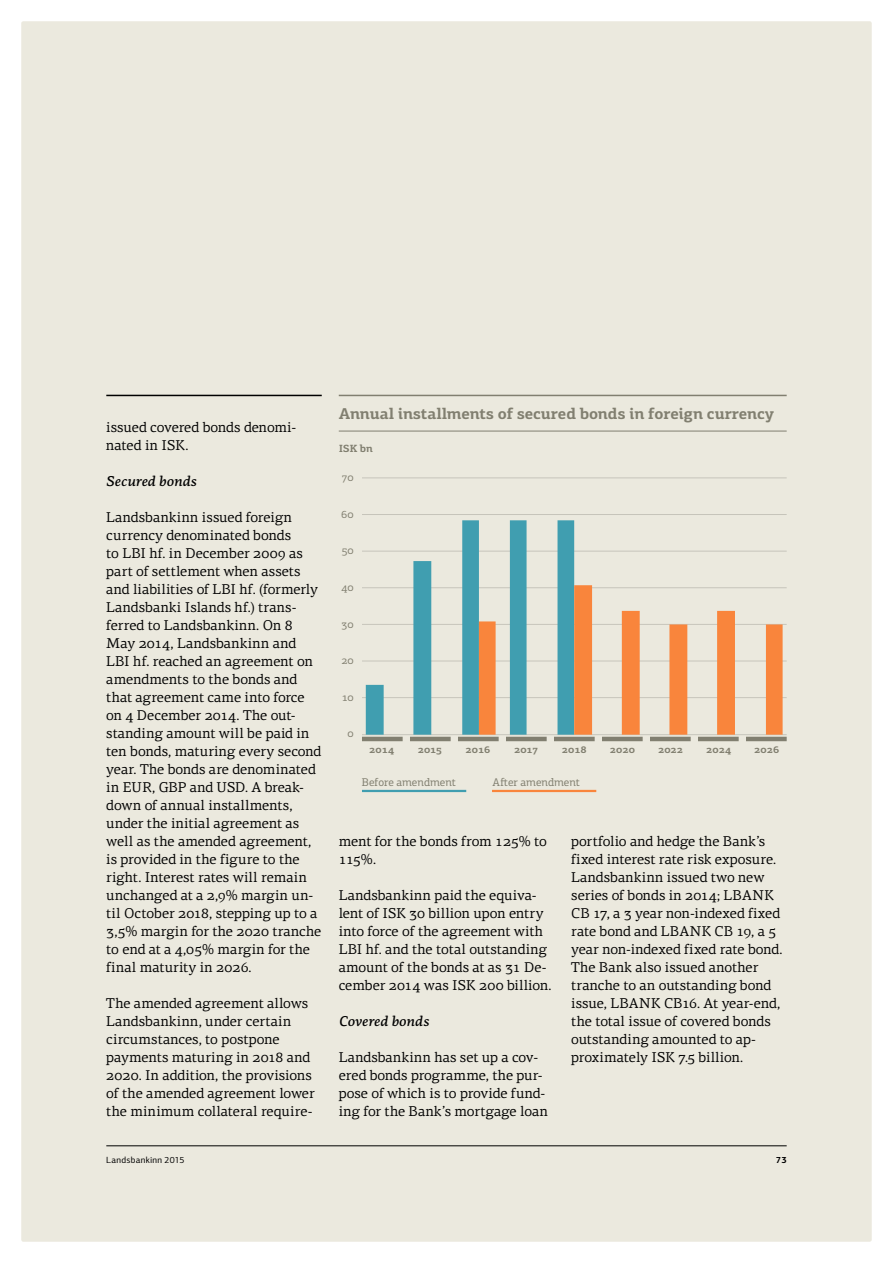
<style>
.page{position:relative;width:893px;height:1263px;background:#fff}
.page>*{position:absolute;margin:0;border:0;box-sizing:border-box;transform-origin:0 0}
.t1{font:700 15.75px "LB Centro Slab";letter-spacing:-.01em;color:#817f70}
.t2{font:14.25px/18px "LB Centro Serif";color:#000}
.t3{font:italic 500 14.25px "LB Centro Serif";color:#000}
.t4{font:11.25px "LB Centro Slab";color:#817f70}
.t5{font:700 10.5px "LB Centro Slab";color:#817f70}
.t6{font:9px "LB Centro Sans";letter-spacing:.03em;color:#000}
.t7{font:700 9px "LB Centro Sans";color:#000}
</style>
<div class="page">
<div style="left:21px;top:21px;width:851px;height:1221px;background:#ebe9de;border-radius:2px"></div>
<hr style="left:106px;top:1145px;width:681px;height:1px;background:#000">
<hr style="left:106px;top:395px;width:216px;height:1px;background:#000">
<hr style="left:339px;top:395px;width:448px;height:1px;background:#817f70">
<hr style="left:339px;top:431px;width:448px;height:1px;background:#817f70">
<hr style="left:362px;top:477px;width:425px;height:1px;background:#98978f">
<hr style="left:362px;top:514px;width:425px;height:1px;background:#98978f">
<hr style="left:362px;top:551px;width:425px;height:1px;background:#98978f">
<hr style="left:362px;top:587px;width:425px;height:1px;background:#98978f">
<hr style="left:362px;top:624px;width:425px;height:1px;background:#98978f">
<hr style="left:362px;top:661px;width:425px;height:1px;background:#98978f">
<hr style="left:362px;top:697px;width:425px;height:1px;background:#98978f">
<hr style="left:362px;top:734px;width:425px;height:1px;background:#98978f">
<hr style="left:362px;top:737px;width:41px;height:4px;background:#817f70">
<hr style="left:410px;top:737px;width:41px;height:4px;background:#817f70">
<hr style="left:458px;top:737px;width:41px;height:4px;background:#817f70">
<hr style="left:506px;top:737px;width:41px;height:4px;background:#817f70">
<hr style="left:554px;top:737px;width:41px;height:4px;background:#817f70">
<hr style="left:602px;top:737px;width:41px;height:4px;background:#817f70">
<hr style="left:650px;top:737px;width:41px;height:4px;background:#817f70">
<hr style="left:698px;top:737px;width:41px;height:4px;background:#817f70">
<hr style="left:746px;top:737px;width:41px;height:4px;background:#817f70">
<hr style="left:362px;top:790px;width:104px;height:2px;background:#409eb0">
<hr style="left:492px;top:790px;width:104px;height:2px;background:#f9853c">
<svg style="left:366px;top:520px;width:208px;height:215px"></svg>
<svg style="left:479px;top:585px;width:304px;height:150px"></svg>
<p class="t2" style="left:106px;top:418px;width:192px">issued covered bonds denomi&shy;nated in ISK.</p>
<p class="t3" style="left:106px;top:472px;width:92px">Secured bonds</p>
<p class="t2" style="left:106px;top:508px;width:217px">Landsbankinn issued foreign currency denominated bonds<br>to LBI hf. in December 2009 as part of settlement when assets and liabilities of LBI hf. (formerly<br>Landsbanki Islands hf.) trans&shy;ferred to Landsbankinn. On 8<br>May 2014, Landsbankinn and<br>LBI hf. reached an agreement on amendments to the bonds and that agreement came into force on 4 December 2014. The out&shy;standing amount will be paid in ten bonds, maturing every second year. The bonds are denominated in EUR, GBP and USD. A break&shy;down of annual installments, under the initial agreement as well as the amended agreement, is provided in the figure to the right. Interest rates will remain unchanged at a 2,9% margin un&shy;til October 2018, stepping up to a<br>3,5% margin for the 2020 tranche to end at a 4,05% margin for the final maturity in 2026.</p>
<p class="t2" style="left:106px;top:994px;width:210px">The amended agreement allows<br>Landsbankinn, under certain circumstances, to postpone payments maturing in 2018 and<br>2020. In addition, the provisions of the amended agreement lower the minimum collateral require-</p>
<p class="t1" style="left:339px;top:404px;width:437px">Annual installments of secured bonds in foreign currency</p>
<p class="t5" style="left:339px;top:442px;width:36px">ISK bn</p>
<p class="t4" style="left:342px;top:470px;width:14px">70</p>
<p class="t4" style="left:341px;top:507px;width:14px">60</p>
<p class="t4" style="left:341px;top:544px;width:14px">50</p>
<p class="t4" style="left:341px;top:580px;width:14px">40</p>
<p class="t4" style="left:342px;top:617px;width:14px">30</p>
<p class="t4" style="left:341px;top:653px;width:14px">20</p>
<p class="t4" style="left:342px;top:690px;width:14px">10</p>
<p class="t4" style="left:348px;top:726px;width:8px">0</p>
<p class="t5" style="left:369px;top:743px;width:27px">2014</p>
<p class="t5" style="left:418px;top:743px;width:26px">2015</p>
<p class="t5" style="left:466px;top:743px;width:26px">2016</p>
<p class="t5" style="left:514px;top:743px;width:26px">2017</p>
<p class="t5" style="left:562px;top:743px;width:26px">2018</p>
<p class="t5" style="left:610px;top:743px;width:27px">2020</p>
<p class="t5" style="left:658px;top:743px;width:27px">2022</p>
<p class="t5" style="left:706px;top:743px;width:27px">2024</p>
<p class="t5" style="left:754px;top:743px;width:27px">2026</p>
<p class="t4" style="left:362px;top:775px;width:96px">Before amendment</p>
<p class="t4" style="left:493px;top:775px;width:89px">After amendment</p>
<p class="t2" style="left:339px;top:832px;width:210px">ment for the bonds from 125% to<br>115%.</p>
<p class="t2" style="left:339px;top:886px;width:214px">Landsbankinn paid the equiva&shy;lent of ISK 30 billion upon entry into force of the agreement with<br>LBI hf. and the total outstanding amount of the bonds at as 31 De&shy;cember 2014 was ISK 200 billion.</p>
<p class="t3" style="left:339px;top:1012px;width:92px">Covered bonds</p>
<p class="t2" style="left:339px;top:1048px;width:211px">Landsbankinn has set up a cov&shy;ered bonds programme, the pur&shy;pose of which is to provide fund&shy;ing for the Bank’s mortgage loan</p>
<p class="t2" style="left:571px;top:832px;width:213px">portfolio and hedge the Bank’s fixed interest rate risk exposure.<br>Landsbankinn issued two new series of bonds in 2014; LBANK<br>CB 17, a 3 year non-indexed fixed rate bond and LBANK CB 19, a 5 year non-indexed fixed rate bond.<br>The Bank also issued another tranche to an outstanding bond issue, LBANK CB16. At year-end, the total issue of covered bonds outstanding amounted to ap&shy;proximately ISK 7.5 billion.</p>
<p class="t6" style="left:106px;top:1155px;width:80px">Landsbankinn 2015</p>
<p class="t7" style="left:776px;top:1155px;width:12px">73</p>
</div>
